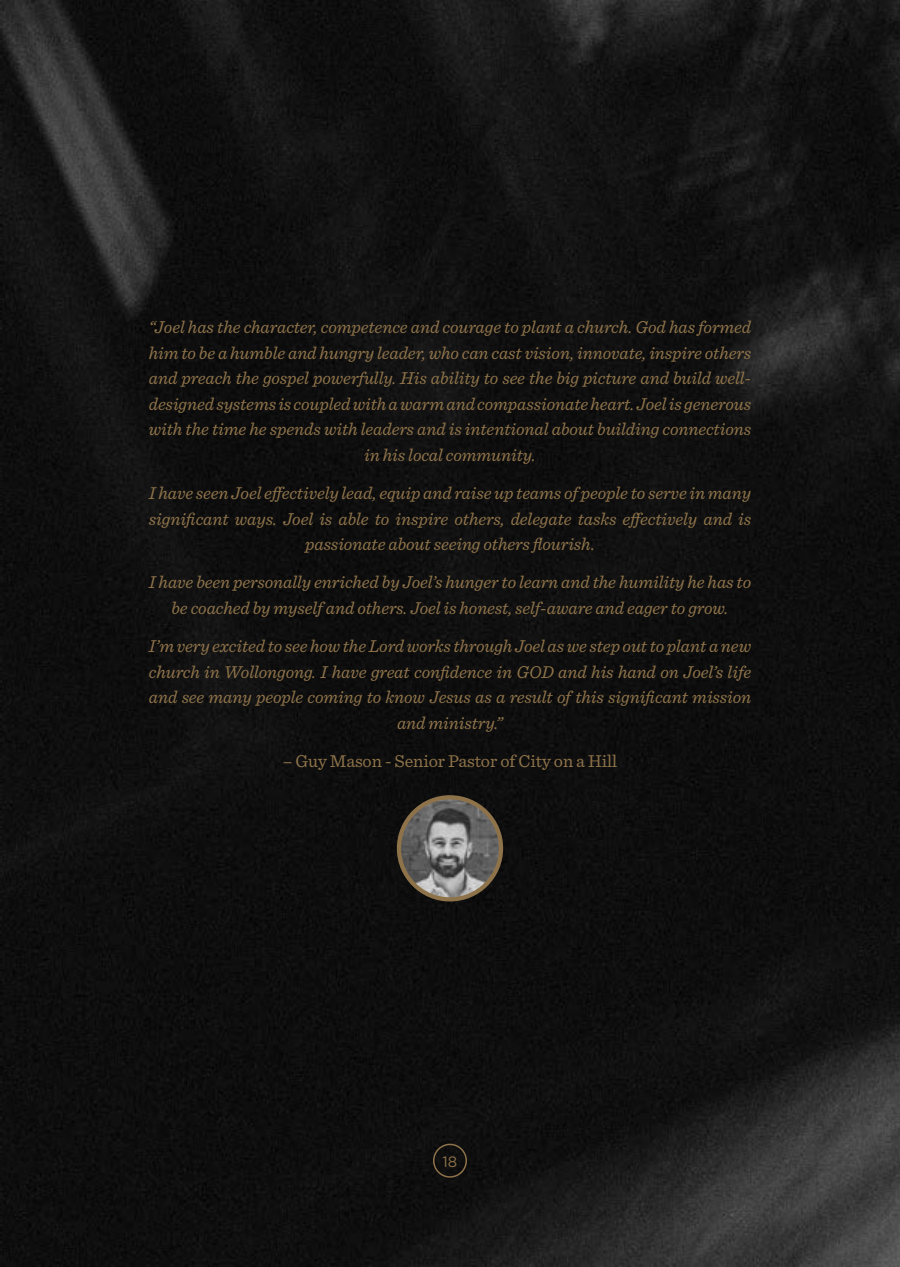
<style>
.page{position:relative;width:900px;height:1267px;background:#fff}
.page>*{position:absolute;margin:0;border:0;box-sizing:border-box;transform-origin:0 0}
.t1{font:italic 18px/25.5px "Sentinel";letter-spacing:-.005em;color:#8e734a;text-align:center}
.t2{font:18px "Sentinel";letter-spacing:-.005em;color:#8e734a}
.t3{font:15px "Gotham";color:#8e734a}
</style>
<div class="page">
<img style="left:0;top:0;width:900px;height:1267px">
<img style="left:399px;top:797px;width:102px;height:102px;border-radius:51px">
<div style="left:397px;top:795px;width:106px;height:106px;border:4px solid #8e734a;border-radius:50%"></div>
<div style="left:433px;top:1144px;width:34px;height:34px;border:2px solid #8e734a;border-radius:50%"></div>
<p class="t1" style="left:149px;top:313px;width:604px">“Joel has the character, competence and courage to plant a church. God has formed him to be a humble and hungry leader, who can cast vision, innovate, inspire others and preach the gospel powerfully. His ability to see the big picture and build well&shy;designed systems is coupled with a warm and compassionate heart. Joel is generous with the time he spends with leaders and is intentional about building connections in his local community.</p>
<p class="t1" style="left:149px;top:479px;width:604px">I have seen Joel effectively lead, equip and raise up teams of people to serve in many significant ways. Joel is able to inspire others, delegate tasks effectively and is passionate about seeing others flourish.</p>
<p class="t1" style="left:149px;top:568px;width:604px">I have been personally enriched by Joel’s hunger to learn and the humility he has to be coached by myself and others. Joel is honest, self-aware and eager to grow.</p>
<p class="t1" style="left:149px;top:632px;width:604px">I’m very excited to see how the Lord works through Joel as we step out to plant a new church in Wollongong. I have great confidence in GOD and his hand on Joel’s life and see many people coming to know Jesus as a result of this significant mission and ministry.”</p>
<p class="t2" style="left:283px;top:747px;width:336px">– Guy Mason - Senior Pastor of City on a Hill</p>
<p class="t3" style="left:443px;top:1152px;width:16px">18</p>
</div>
